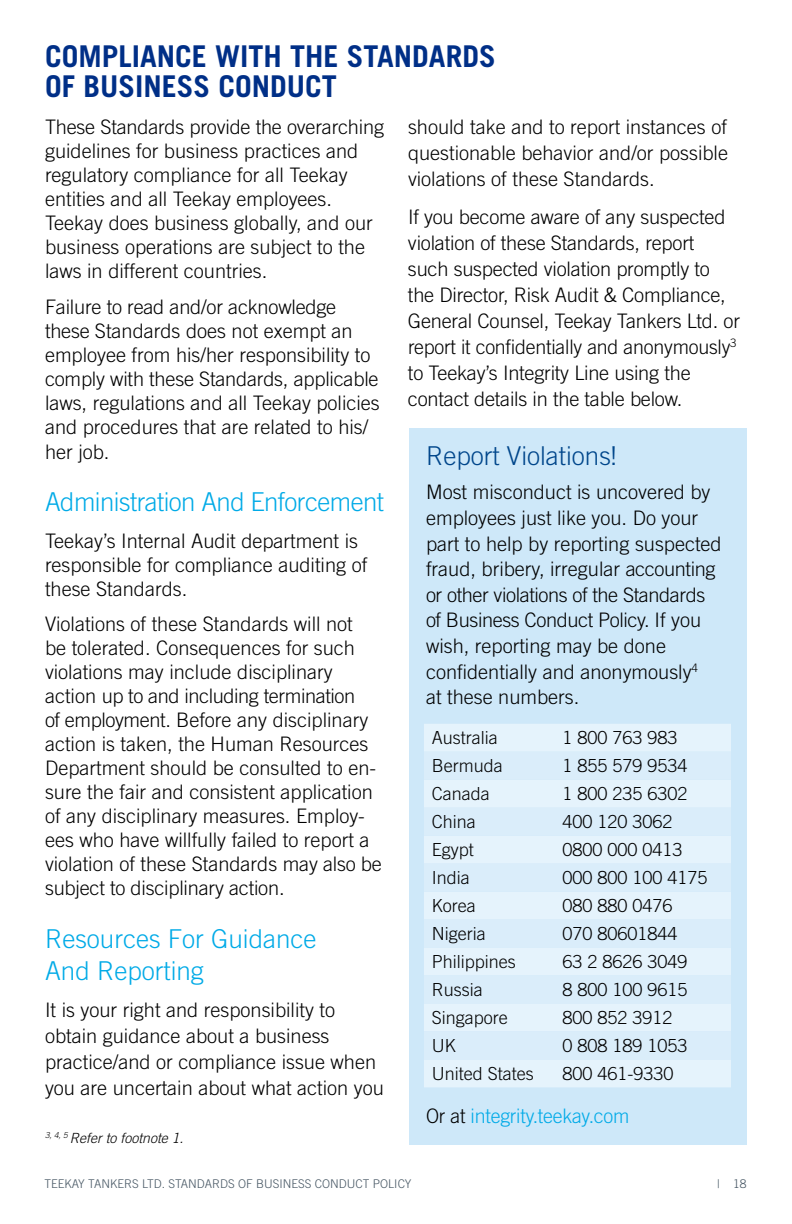
<style>
.page{position:relative;width:792px;height:1224px;background:#fff}
.page>*{position:absolute;margin:0;border:0;box-sizing:border-box;transform-origin:0 0}
.t1{font:700 30px/30px "Trade Gothic LT Std";color:#002f87}
.t2{font:300 26px/32px "Trade Gothic LT Std";color:#00aae7}
.t3{font:300 26px "Trade Gothic LT Std";letter-spacing:-.02em;color:#00aae7}
.t4{font:300 26px "Trade Gothic LT Std";color:#00468b}
.t5{font:300 20px/24px "Trade Gothic LT Std";color:#000}
.t6{font:300 20px "Trade Gothic LT Std";letter-spacing:-.01em;color:#00aae7}
.t7{font:300 18px "Trade Gothic LT Std";color:#000}
.t8{font:italic 300 14px "Trade Gothic LT Std";color:#000}
.t9{font:300 12px "Trade Gothic LT Std";color:#485865}
.s1{color:#000}
</style>
<div class="page">
<div style="left:410px;top:428px;width:337px;height:717px;background:#cee8f9"></div>
<div style="left:424px;top:724px;width:307px;height:363px;background:#e5f3fc"></div>
<svg style="left:424px;top:752px;width:307px;height:307px;fill:#daedfa"></svg>
<h1 class="t1" style="left:45px;top:41px;width:452px">COMPLIANCE WITH THE STANDARDS<br>OF BUSINESS CONDUCT</h1>
<p class="t5" style="left:45px;top:115px;width:341px">These Standards provide the overarching guidelines for business practices and regulatory compliance for all Teekay entities and all Teekay employees.<br>Teekay does business globally, and our business operations are subject to the laws in different countries.</p>
<p class="t5" style="left:45px;top:294px;width:336px">Failure to read and/or acknowledge these Standards does not exempt an employee from his/her responsibility to comply with these Standards, applicable laws, regulations and all Teekay policies and procedures that are related to his/ her job.</p>
<h2 class="t3" style="left:45px;top:487px;width:340px">Administration And Enforcement</h2>
<p class="t5" style="left:45px;top:528px;width:324px">Teekay’s Internal Audit department is responsible for compliance auditing of these Standards.</p>
<p class="t5" style="left:45px;top:612px;width:338px">Violations of these Standards will not<br>be tolerated. Consequences for such violations may include disciplinary action up to and including termination<br>of employment. Before any disciplinary action is taken, the Human Resources Department should be consulted to en&shy;sure the fair and consistent application of any disciplinary measures. Employ&shy;ees who have willfully failed to report a violation of these Standards may also be subject to disciplinary action.</p>
<h2 class="t2" style="left:45px;top:922px;width:273px">Resources For Guidance<br>And Reporting</h2>
<p class="t5" style="left:45px;top:997px;width:340px;line-height:26px">It is your right and responsibility to obtain guidance about a business practice/and or compliance issue when you are uncertain about what action you</p>
<p class="t5" style="left:408px;top:114px;width:322px;line-height:26px;text-align:justify">should take and to report instances of questionable behavior and/or possible violations of these Standards.</p>
<p class="t5" style="left:408px;top:203px;width:334px;line-height:26px">If you become aware of any suspected violation of these Standards, report<br>such suspected violation promptly to the Director, Risk Audit &amp; Compliance, General Counsel, Teekay Tankers Ltd. or report it confidentially and anonymously<sup>3 </sup>to Teekay’s Integrity Line using the contact details in the table below.</p>
<h2 class="t4" style="left:426px;top:440px;width:192px">Report Violations!</h2>
<p class="t5" style="left:426px;top:479px;width:297px;line-height:25.6px">Most misconduct is uncovered by employees just like you. Do your part to help by reporting suspected fraud, bribery, irregular accounting or other violations of the Standards of Business Conduct Policy. If you wish, reporting may be done confidentially and anonymously<sup>4<br></sup>at these numbers.</p>
<p class="t7" style="left:432px;top:727px;width:67px">Australia</p>
<p class="t7" style="left:562px;top:727px;width:117px">1 800 763 983</p>
<p class="t7" style="left:432px;top:755px;width:73px">Bermuda</p>
<p class="t7" style="left:562px;top:755px;width:127px">1 855 579 9534</p>
<p class="t7" style="left:432px;top:783px;width:60px">Canada</p>
<p class="t7" style="left:562px;top:783px;width:127px">1 800 235 6302</p>
<p class="t7" style="left:432px;top:811px;width:46px">China</p>
<p class="t7" style="left:562px;top:811px;width:112px">400 120 3062</p>
<p class="t7" style="left:432px;top:839px;width:44px">Egypt</p>
<p class="t7" style="left:562px;top:839px;width:122px">0800 000 0413</p>
<p class="t7" style="left:432px;top:867px;width:40px">India</p>
<p class="t7" style="left:562px;top:867px;width:147px">000 800 100 4175</p>
<p class="t7" style="left:432px;top:895px;width:45px">Korea</p>
<p class="t7" style="left:562px;top:895px;width:112px">080 880 0476</p>
<p class="t7" style="left:432px;top:923px;width:55px">Nigeria</p>
<p class="t7" style="left:562px;top:923px;width:117px">070 80601844</p>
<p class="t7" style="left:432px;top:951px;width:86px">Philippines</p>
<p class="t7" style="left:562px;top:951px;width:127px">63 2 8626 3049</p>
<p class="t7" style="left:432px;top:979px;width:52px">Russia</p>
<p class="t7" style="left:562px;top:979px;width:127px">8 800 100 9615</p>
<p class="t7" style="left:432px;top:1007px;width:78px">Singapore</p>
<p class="t7" style="left:562px;top:1007px;width:112px">800 852 3912</p>
<p class="t7" style="left:432px;top:1035px;width:25px">UK</p>
<p class="t7" style="left:562px;top:1035px;width:127px">0 808 189 1053</p>
<p class="t7" style="left:432px;top:1063px;width:104px">United States</p>
<p class="t7" style="left:562px;top:1063px;width:113px">800 461-9330</p>
<p class="t8" style="left:45px;top:1130px;width:140px"><sup>3,</sup> <sup>4,</sup> <sup>5</sup> Refer to footnote 1.</p>
<p class="t6" style="left:426px;top:1104px;width:205px"><span class="s1">Or at</span> integrity.teekay.com</p>
<p class="t9" style="left:45px;top:1177px;width:369px">TEEKAY TANKERS LTD. STANDARDS OF BUSINESS CONDUCT POLICY</p>
<p class="t9" style="left:717px;top:1177px;width:31px">| 18</p>
</div>
